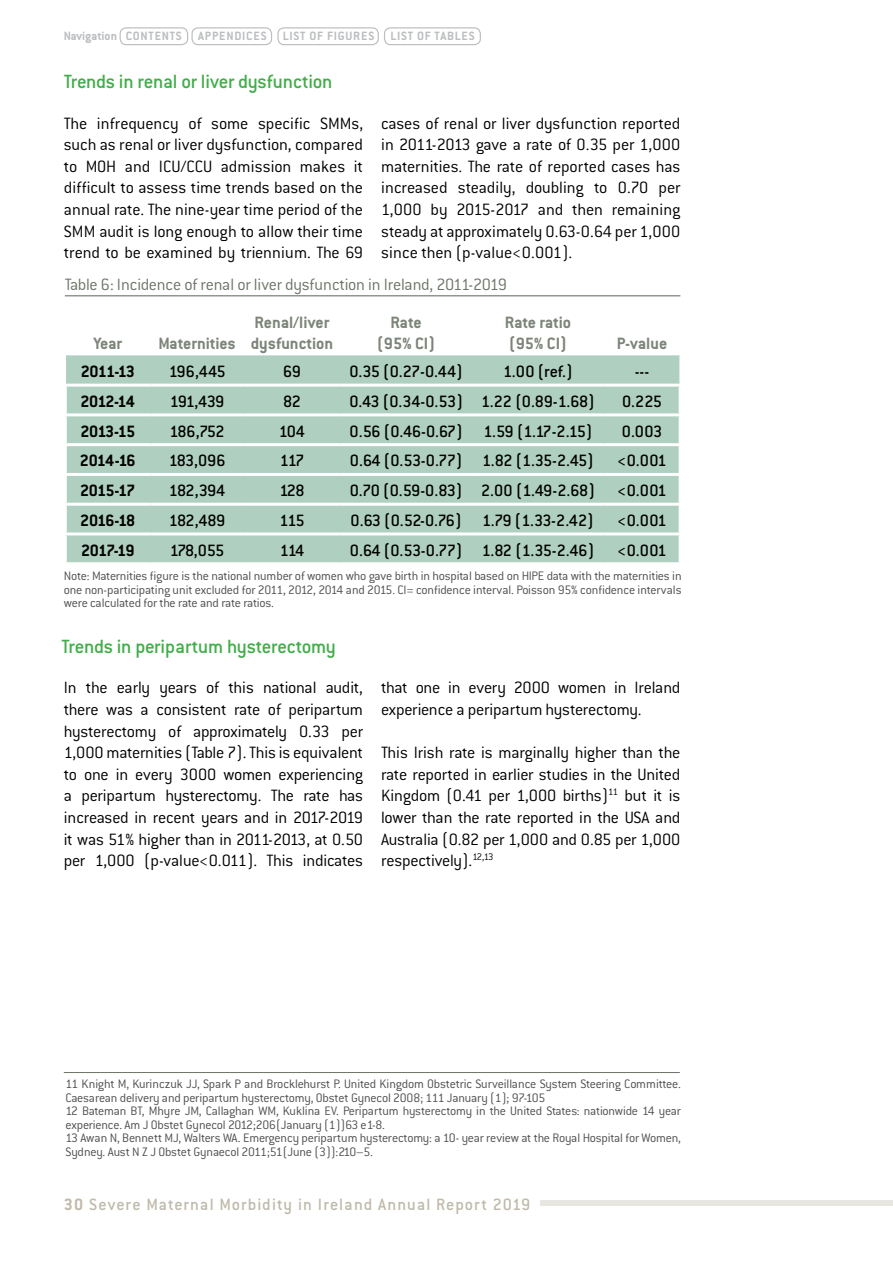
<style>
.page{position:relative;width:893px;height:1263px;background:#fff}
.page>*{position:absolute;margin:0;border:0;box-sizing:border-box;transform-origin:0 0}
.t1{font:500 21px "Conduit ITC";letter-spacing:-.015em;color:#41ad49}
.t2{font:300 18px/21.6px "Conduit ITC";letter-spacing:-.01em;color:#000;text-align:justify}
.t3{font:500 18px "Conduit ITC";letter-spacing:-.04em;color:#000}
.t4{font:700 18px/21.6px "Conduit ITC";color:#7d8579}
.t5{font:300 18px "Conduit ITC";letter-spacing:-.015em;color:#6c7567}
.t6{font:500 18px "Conduit ITC";letter-spacing:.055em;color:#bfbaaa}
.t7{font:700 18px "Conduit ITC";letter-spacing:-.05em;color:#000}
.t8{font:500 18px "Conduit ITC";letter-spacing:-.06em;color:#000}
.t9{font:300 13.5px/13.5px "Conduit ITC";letter-spacing:-.015em;color:#4d4d4f}
.t10{font:700 13.2px "Conduit ITC";letter-spacing:.06em;color:#bcbec0}
.s1{font-weight:700}
</style>
<div class="page">
<div style="left:540px;top:1200px;width:353px;height:6px;background:#e8e6e0"></div>
<hr style="left:64px;top:1072px;width:616px;height:1px;background:#6c7567">
<hr style="left:65px;top:295px;width:615px;height:1px;background:#6c7567">
<div style="left:66px;top:355px;width:613px;height:207px;background:#afd0c0"></div>
<hr style="left:64px;top:384px;width:86px;height:3px;background:#fff">
<hr style="left:64px;top:387px;width:3px;height:26px;background:#fff">
<hr style="left:150px;top:384px;width:94px;height:3px;background:#fff">
<hr style="left:244px;top:384px;width:96px;height:3px;background:#fff">
<hr style="left:340px;top:384px;width:132px;height:3px;background:#fff">
<hr style="left:472px;top:384px;width:132px;height:3px;background:#fff">
<hr style="left:604px;top:384px;width:78px;height:3px;background:#fff">
<hr style="left:64px;top:413px;width:86px;height:3px;background:#fff">
<hr style="left:64px;top:416px;width:3px;height:27px;background:#fff">
<hr style="left:150px;top:413px;width:94px;height:3px;background:#fff">
<hr style="left:244px;top:413px;width:96px;height:3px;background:#fff">
<hr style="left:340px;top:413px;width:132px;height:3px;background:#fff">
<hr style="left:472px;top:413px;width:132px;height:3px;background:#fff">
<hr style="left:604px;top:413px;width:78px;height:3px;background:#fff">
<hr style="left:64px;top:443px;width:86px;height:3px;background:#fff">
<hr style="left:64px;top:446px;width:3px;height:27px;background:#fff">
<hr style="left:150px;top:443px;width:94px;height:3px;background:#fff">
<hr style="left:244px;top:443px;width:96px;height:3px;background:#fff">
<hr style="left:340px;top:443px;width:132px;height:3px;background:#fff">
<hr style="left:472px;top:443px;width:132px;height:3px;background:#fff">
<hr style="left:604px;top:443px;width:78px;height:3px;background:#fff">
<hr style="left:64px;top:473px;width:86px;height:3px;background:#fff">
<hr style="left:64px;top:476px;width:3px;height:27px;background:#fff">
<hr style="left:150px;top:473px;width:94px;height:3px;background:#fff">
<hr style="left:244px;top:473px;width:96px;height:3px;background:#fff">
<hr style="left:340px;top:473px;width:132px;height:3px;background:#fff">
<hr style="left:472px;top:473px;width:132px;height:3px;background:#fff">
<hr style="left:604px;top:473px;width:78px;height:3px;background:#fff">
<hr style="left:64px;top:503px;width:86px;height:3px;background:#fff">
<hr style="left:64px;top:506px;width:3px;height:26px;background:#fff">
<hr style="left:150px;top:503px;width:94px;height:3px;background:#fff">
<hr style="left:244px;top:503px;width:96px;height:3px;background:#fff">
<hr style="left:340px;top:503px;width:132px;height:3px;background:#fff">
<hr style="left:472px;top:503px;width:132px;height:3px;background:#fff">
<hr style="left:604px;top:503px;width:78px;height:3px;background:#fff">
<hr style="left:64px;top:532px;width:86px;height:3px;background:#fff">
<hr style="left:64px;top:535px;width:3px;height:27px;background:#fff">
<hr style="left:150px;top:532px;width:94px;height:3px;background:#fff">
<hr style="left:244px;top:532px;width:96px;height:3px;background:#fff">
<hr style="left:340px;top:532px;width:132px;height:3px;background:#fff">
<hr style="left:472px;top:532px;width:132px;height:3px;background:#fff">
<hr style="left:604px;top:532px;width:78px;height:3px;background:#fff">
<div style="left:120px;top:27px;width:68px;height:18px;border:1px solid #bcbec0;border-radius:6px"></div>
<div style="left:191px;top:27px;width:81px;height:18px;border:1px solid #bcbec0;border-radius:6px"></div>
<div style="left:277px;top:27px;width:102px;height:18px;border:1px solid #bcbec0;border-radius:6px"></div>
<div style="left:384px;top:27px;width:97px;height:18px;border:1px solid #bcbec0;border-radius:6px"></div>
<p class="t10" style="left:64px;top:28px;width:412px">Navigation CONTENTS APPENDICES LIST OF FIGURES LIST OF TABLES</p>
<p class="t1" style="left:64px;top:70px;width:270px">Trends in renal or liver dysfunction</p>
<p class="t2" style="left:64px;top:112px;width:301px">The infrequency of some specific SMMs, such as renal or liver dysfunction, compared to MOH and ICU/CCU admission makes it difficult to assess time trends based on the annual rate. The nine-year time period of the SMM audit is long enough to allow their time trend to be examined by triennium. The 69</p>
<p class="t2" style="left:381px;top:112px;width:301px">cases of renal or liver dysfunction reported in 2011-2013 gave a rate of 0.35 per 1,000 maternities. The rate of reported cases has increased steadily, doubling to 0.70 per 1,000 by 2015-2017 and then remaining steady at approximately 0.63-0.64 per 1,000 since then (p-value&lt;0.001).</p>
<p class="t5" style="left:65px;top:275px;width:444px">Table 6: Incidence of renal or liver dysfunction in Ireland, 2011-2019</p>
<p class="t4" style="left:93px;top:333px;width:30px">Year</p>
<p class="t4" style="left:158px;top:333px;width:79px">Maternities</p>
<p class="t4" style="left:251px;top:311px;width:84px">Renal/liver dysfunction</p>
<p class="t4" style="left:377px;top:311px;width:59px;text-align:center">Rate (95% CI)</p>
<p class="t4" style="left:505px;top:311px;width:68px">Rate ratio (95% CI)</p>
<p class="t4" style="left:617px;top:333px;width:52px">P-value</p>
<p class="t7" style="left:81px;top:361px;width:56px">2011-13</p>
<p class="t3" style="left:169px;top:361px;width:58px">196,445</p>
<p class="t3" style="left:283px;top:361px;width:19px">69</p>
<p class="t3" style="left:349px;top:361px;width:115px">0.35 (0.27-0.44)</p>
<p class="t3" style="left:503px;top:361px;width:71px">1.00 (ref.)</p>
<p class="t3" style="left:635px;top:361px;width:16px">---</p>
<p class="t7" style="left:81px;top:391px;width:56px">2012-14</p>
<p class="t3" style="left:170px;top:391px;width:56px">191,439</p>
<p class="t3" style="left:283px;top:391px;width:19px">82</p>
<p class="t3" style="left:349px;top:391px;width:247px">0.43 (0.34-0.53) 1.22 (0.89-1.68)</p>
<p class="t3" style="left:622px;top:391px;width:41px">0.225</p>
<p class="t7" style="left:80px;top:420px;width:56px">2013-15</p>
<p class="t3" style="left:169px;top:421px;width:57px">186,752</p>
<p class="t3" style="left:279px;top:421px;width:28px">104</p>
<p class="t8" style="left:350px;top:421px;width:244px">0.56 (0.46-0.67) 1.59 (1.17-2.15)</p>
<p class="t3" style="left:622px;top:421px;width:42px">0.003</p>
<p class="t7" style="left:80px;top:450px;width:57px">2014-16</p>
<p class="t3" style="left:169px;top:451px;width:58px">183,096</p>
<p class="t3" style="left:280px;top:451px;width:26px">117</p>
<p class="t3" style="left:350px;top:451px;width:245px">0.64 (0.53-0.77) 1.82 (1.35-2.45)</p>
<p class="t3" style="left:617px;top:451px;width:50px">&lt;0.001</p>
<p class="t7" style="left:80px;top:480px;width:57px">2015-17</p>
<p class="t3" style="left:169px;top:480px;width:58px">182,394</p>
<p class="t3" style="left:279px;top:480px;width:27px">128</p>
<p class="t3" style="left:350px;top:480px;width:247px">0.70 (0.59-0.83) 2.00 (1.49-2.68)</p>
<p class="t3" style="left:617px;top:480px;width:50px">&lt;0.001</p>
<p class="t7" style="left:80px;top:510px;width:57px">2016-18</p>
<p class="t3" style="left:169px;top:510px;width:58px">182,489</p>
<p class="t3" style="left:280px;top:510px;width:27px">115</p>
<p class="t3" style="left:351px;top:510px;width:244px">0.63 (0.52-0.76) 1.79 (1.33-2.42)</p>
<p class="t3" style="left:618px;top:510px;width:50px">&lt;0.001</p>
<p class="t7" style="left:81px;top:540px;width:55px">2017-19</p>
<p class="t3" style="left:170px;top:540px;width:56px">178,055</p>
<p class="t3" style="left:280px;top:540px;width:26px">114</p>
<p class="t3" style="left:350px;top:540px;width:246px">0.64 (0.53-0.77) 1.82 (1.35-2.46)</p>
<p class="t3" style="left:618px;top:540px;width:50px">&lt;0.001</p>
<p class="t9" style="left:64px;top:569px;width:619px;text-align:justify">Note: Maternities figure is the national number of women who gave birth in hospital based on HIPE data with the maternities in one non-participating unit excluded for 2011, 2012, 2014 and 2015. CI= confidence interval. Poisson 95% confidence intervals were calculated for the rate and rate ratios.</p>
<p class="t1" style="left:62px;top:635px;width:276px">Trends in peripartum hysterectomy</p>
<p class="t2" style="left:64px;top:677px;width:301px">In the early years of this national audit, there was a consistent rate of peripartum hysterectomy of approximately 0.33 per 1,000 maternities (Table 7). This is equivalent to one in every 3000 women experiencing a peripartum hysterectomy. The rate has increased in recent years and in 2017-2019 it was 51% higher than in 2011-2013, at 0.50 per 1,000 (p-value&lt;0.011). This indicates</p>
<p class="t2" style="left:381px;top:677px;width:301px">that one in every 2000 women in Ireland experience a peripartum hysterectomy.</p>
<p class="t2" style="left:381px;top:742px;width:301px">This Irish rate is marginally higher than the rate reported in earlier studies in the United Kingdom (0.41 per 1,000 births)<sup>11</sup> but it is lower than the rate reported in the USA and Australia (0.82 per 1,000 and 0.85 per 1,000 respectively).<sup>12,13</sup></p>
<p class="t9" style="left:65px;top:1077px;width:617px">11 Knight M, Kurinczuk JJ, Spark P and Brocklehurst P. United Kingdom Obstetric Surveillance System Steering Committee.<br>Caesarean delivery and peripartum hysterectomy, Obstet Gynecol 2008; 111 January (1); 97-105<br>12 Bateman BT, Mhyre JM, Callaghan WM, Kuklina EV. Peripartum hysterectomy in the United States: nationwide 14 year experience. Am J Obstet Gynecol 2012;206(January (1))63 e1-8.<br>13 Awan N, Bennett MJ, Walters WA. Emergency peripartum hysterectomy: a 10- year review at the Royal Hospital for Women, Sydney. Aust N Z J Obstet Gynaecol 2011;51(June (3)):210–5.</p>
<p class="t6" style="left:64px;top:1194px;width:468px"><span class="s1">30</span> Severe Maternal Morbidity in Ireland Annual Report 2019</p>
</div>
